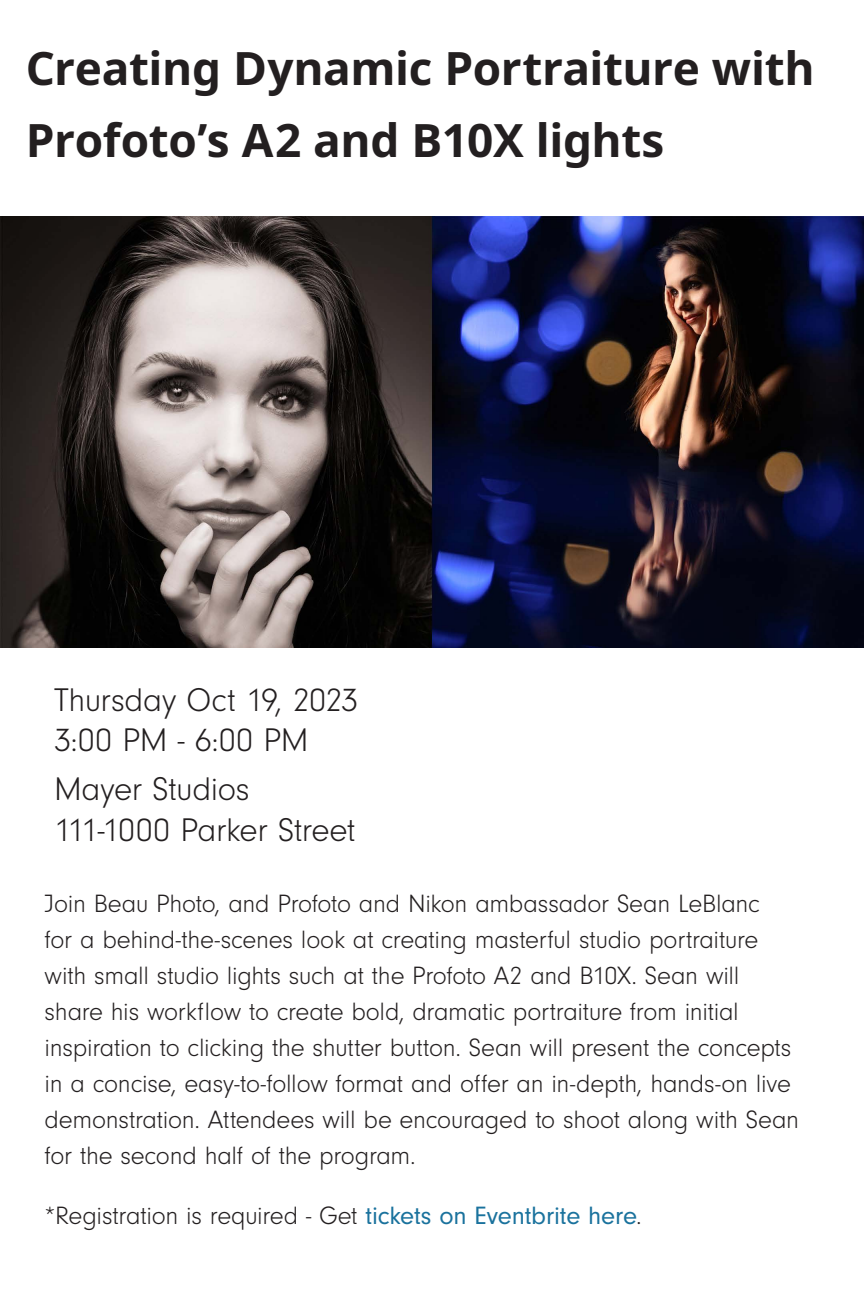
<style>
.page{position:relative;width:864px;height:1296px;background:#fff}
.page>*{position:absolute;margin:0;border:0;box-sizing:border-box;transform-origin:0 0}
.t1{font:700 46px/72px "Noto Sans";letter-spacing:-.01em;color:#231f20}
.t2{font:300 34px/40px "Neuzeit Gro";letter-spacing:-.01em;color:#231f20}
.t3{font:300 26px/36px "Neuzeit Gro";letter-spacing:-.01em;color:#231f20}
.s1{font-weight:400;color:#1a729d}
</style>
<div class="page">
<img style="left:0;top:216px;width:864px;height:432px">
<h1 class="t1" style="left:26px;top:34px;width:790px">Creating Dynamic Portraiture with<br>Profoto’s A2 and B10X lights</h1>
<h2 class="t2" style="left:54px;top:681px;width:306px">Thursday Oct 19, 2023<br>3:00 PM - 6:00 PM</h2>
<h2 class="t2" style="left:54px;top:769px;width:303px;line-height:41px">Mayer Studios<br>111-1000 Parker Street</h2>
<p class="t3" style="left:45px;top:886px;width:756px">Join Beau Photo, and Profoto and Nikon ambassador Sean LeBlanc<br>for a behind-the-scenes look at creating masterful studio portraiture with small studio lights such at the Profoto A2 and B10X. Sean will share his workflow to create bold, dramatic portraiture from initial inspiration to clicking the shutter button. Sean will present the concepts in a concise, easy-to-follow format and offer an in-depth, hands-on live demonstration. Attendees will be encouraged to shoot along with Sean for the second half of the program.</p>
<p class="t3" style="left:45px;top:1198px;width:599px">*Registration is required - Get <span class="s1">tickets on Eventbrite here</span>.</p>
</div>
